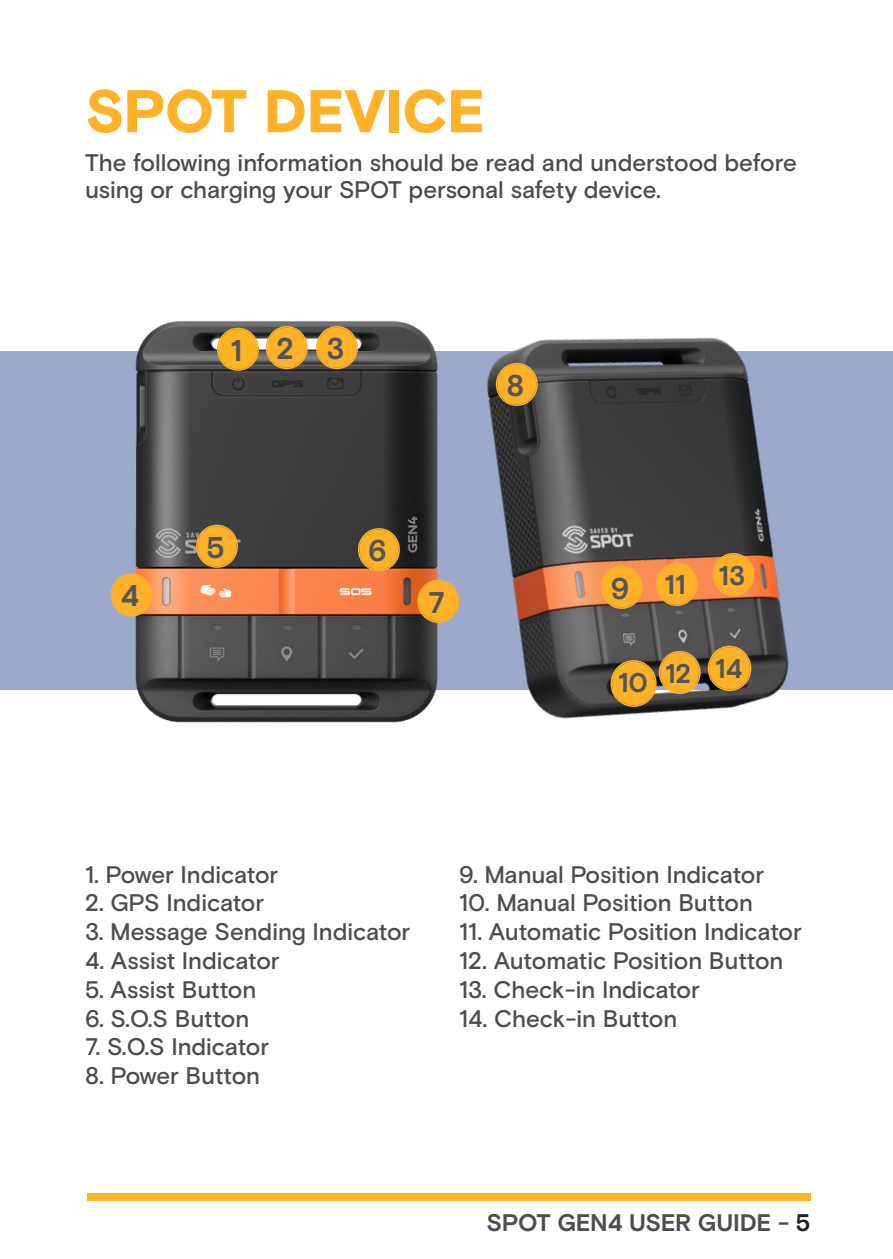
<style>
.page{position:relative;width:893px;height:1259px;background:#fff}
.page>*{position:absolute;margin:0;border:0;box-sizing:border-box;transform-origin:0 0}
.t1{font:900 60px "Basis Grotesque";letter-spacing:-.015em;color:#ffb228}
.t2{font:700 30px "Basis Grotesque";color:#535559}
.t3{font:700 27px "Basis Grotesque";color:#535559}
.t4{font:500 24px "Basis Grotesque";letter-spacing:-.005em;color:#4d4d4d}
.t5{font:500 24px/27px "Basis Grotesque";letter-spacing:-.005em;color:#4d4c4c}
.t6{font:700 24px "Basis Grotesque";letter-spacing:-.015em;color:#4d4d4d}
.s1{color:#231f20}
</style>
<div class="page">
<div style="left:0;top:351px;width:893px;height:338px;background:#9ea9ca"></div>
<img style="left:456px;top:337px;width:391px;height:382px">
<img style="left:118px;top:321px;width:338px;height:402px">
<div style="left:267px;top:327px;width:39px;height:41px;background:#ffb228;border-radius:50%"></div>
<div style="left:266px;top:326px;width:42px;height:43px;border:2px solid #ffb228;border-radius:50%"></div>
<div style="left:268px;top:328px;width:37px;height:39px;border:1px solid #ffb228;border-radius:50%"></div>
<div style="left:218px;top:329px;width:39px;height:40px;background:#fbb320;border-radius:50%"></div>
<div style="left:217px;top:328px;width:42px;height:43px;border:2px solid #fbb320;border-radius:50%"></div>
<div style="left:219px;top:330px;width:37px;height:38px;border:1px solid #fbb320;border-radius:50%"></div>
<div style="left:198px;top:526px;width:38px;height:40px;background:#ffb228;border-radius:50%"></div>
<div style="left:196px;top:525px;width:42px;height:43px;border:2px solid #ffb228;border-radius:50%"></div>
<div style="left:199px;top:527px;width:36px;height:38px;border:1px solid #ffb228;border-radius:50%"></div>
<div style="left:359px;top:529px;width:39px;height:41px;background:#ffb228;border-radius:50%"></div>
<div style="left:358px;top:528px;width:42px;height:43px;border:2px solid #ffb228;border-radius:50%"></div>
<div style="left:360px;top:530px;width:37px;height:39px;border:1px solid #ffb228;border-radius:50%"></div>
<div style="left:419px;top:581px;width:39px;height:40px;background:#ffb228;border-radius:50%"></div>
<div style="left:417px;top:580px;width:42px;height:43px;border:2px solid #ffb228;border-radius:50%"></div>
<div style="left:420px;top:582px;width:37px;height:38px;border:1px solid #ffb228;border-radius:50%"></div>
<div style="left:497px;top:364px;width:39px;height:40px;background:#ffb228;border-radius:50%"></div>
<div style="left:496px;top:363px;width:42px;height:43px;border:2px solid #ffb228;border-radius:50%"></div>
<div style="left:498px;top:365px;width:37px;height:38px;border:1px solid #ffb228;border-radius:50%"></div>
<div style="left:602px;top:567px;width:39px;height:40px;background:#ffb228;border-radius:50%"></div>
<div style="left:601px;top:566px;width:42px;height:43px;border:2px solid #ffb228;border-radius:50%"></div>
<div style="left:603px;top:568px;width:37px;height:38px;border:1px solid #ffb228;border-radius:50%"></div>
<div style="left:612px;top:661px;width:43px;height:44px;background:#ffb228;border-radius:50%"></div>
<div style="left:611px;top:660px;width:46px;height:47px;border:2px solid #ffb228;border-radius:50%"></div>
<div style="left:613px;top:662px;width:41px;height:42px;border:1px solid #ffb228;border-radius:50%"></div>
<div style="left:657px;top:564px;width:39px;height:40px;background:#ffb228;border-radius:50%"></div>
<div style="left:656px;top:563px;width:42px;height:43px;border:2px solid #ffb228;border-radius:50%"></div>
<div style="left:658px;top:565px;width:37px;height:38px;border:1px solid #ffb228;border-radius:50%"></div>
<div style="left:112px;top:575px;width:39px;height:40px;background:#ffb228;border-radius:50%"></div>
<div style="left:111px;top:573px;width:42px;height:43px;border:2px solid #ffb228;border-radius:50%"></div>
<div style="left:113px;top:576px;width:37px;height:38px;border:1px solid #ffb228;border-radius:50%"></div>
<div style="left:317px;top:327px;width:39px;height:41px;background:#ffb228;border-radius:50%"></div>
<div style="left:316px;top:326px;width:42px;height:43px;border:2px solid #ffb228;border-radius:50%"></div>
<div style="left:318px;top:328px;width:37px;height:39px;border:1px solid #ffb228;border-radius:50%"></div>
<div style="left:714px;top:554px;width:39px;height:40px;background:#ffb228;border-radius:50%"></div>
<div style="left:712px;top:553px;width:42px;height:43px;border:2px solid #ffb228;border-radius:50%"></div>
<div style="left:715px;top:555px;width:37px;height:38px;border:1px solid #ffb228;border-radius:50%"></div>
<div style="left:660px;top:652px;width:39px;height:40px;background:#ffb228;border-radius:50%"></div>
<div style="left:659px;top:651px;width:42px;height:43px;border:2px solid #ffb228;border-radius:50%"></div>
<div style="left:661px;top:653px;width:37px;height:38px;border:1px solid #ffb228;border-radius:50%"></div>
<div style="left:709px;top:647px;width:41px;height:42px;background:#ffb228;border-radius:50%"></div>
<div style="left:708px;top:646px;width:43px;height:45px;border:2px solid #ffb228;border-radius:50%"></div>
<div style="left:710px;top:648px;width:39px;height:40px;border:1px solid #ffb228;border-radius:50%"></div>
<div style="left:87px;top:1193px;width:723px;height:8px;background:#fdb325"></div>
<p class="t1" style="left:85px;top:76px;width:401px">SPOT DEVICE</p>
<p class="t5" style="left:85px;top:150px;width:713px">The following information should be read and understood before using or charging your SPOT personal safety device.</p>
<p class="t2" style="left:121px;top:578px;width:20px">4</p>
<p class="t2" style="left:231px;top:332px;width:13px">1</p>
<p class="t2" style="left:276px;top:331px;width:19px">2</p>
<p class="t2" style="left:326px;top:331px;width:20px">3</p>
<p class="t2" style="left:206px;top:529px;width:20px">5</p>
<p class="t2" style="left:368px;top:533px;width:20px">6</p>
<p class="t2" style="left:429px;top:584px;width:18px">7</p>
<p class="t2" style="left:506px;top:368px;width:19px">8</p>
<p class="t2" style="left:611px;top:570px;width:20px">9</p>
<p class="t3" style="left:665px;top:569px;width:23px">11</p>
<p class="t3" style="left:718px;top:559px;width:28px">13</p>
<p class="t3" style="left:618px;top:667px;width:32px">10</p>
<p class="t3" style="left:665px;top:657px;width:28px">12</p>
<p class="t3" style="left:715px;top:653px;width:29px">14</p>
<p class="t4" style="left:85px;top:860px;width:195px">1. Power Indicator</p>
<p class="t4" style="left:85px;top:889px;width:181px">2. GPS Indicator</p>
<p class="t4" style="left:85px;top:917px;width:327px">3. Message Sending Indicator</p>
<p class="t4" style="left:85px;top:946px;width:196px">4. Assist Indicator</p>
<p class="t4" style="left:85px;top:975px;width:173px">5. Assist Button</p>
<p class="t4" style="left:85px;top:1004px;width:166px">6. S.O.S Button</p>
<p class="t4" style="left:85px;top:1033px;width:186px">7. S.O.S Indicator</p>
<p class="t4" style="left:85px;top:1061px;width:177px">8. Power Button</p>
<p class="t4" style="left:459px;top:860px;width:306px">9. Manual Position Indicator</p>
<p class="t4" style="left:459px;top:889px;width:295px">10. Manual Position Button</p>
<p class="t4" style="left:459px;top:917px;width:344px">11. Automatic Position Indicator</p>
<p class="t4" style="left:459px;top:946px;width:326px">12. Automatic Position Button</p>
<p class="t4" style="left:459px;top:975px;width:242px">13. Check-in Indicator</p>
<p class="t4" style="left:459px;top:1004px;width:220px">14. Check-in Button</p>
<p class="t6" style="left:486px;top:1208px;width:325px">SPOT GEN4 USER GUIDE - <span class="s1">5</span></p>
</div>
